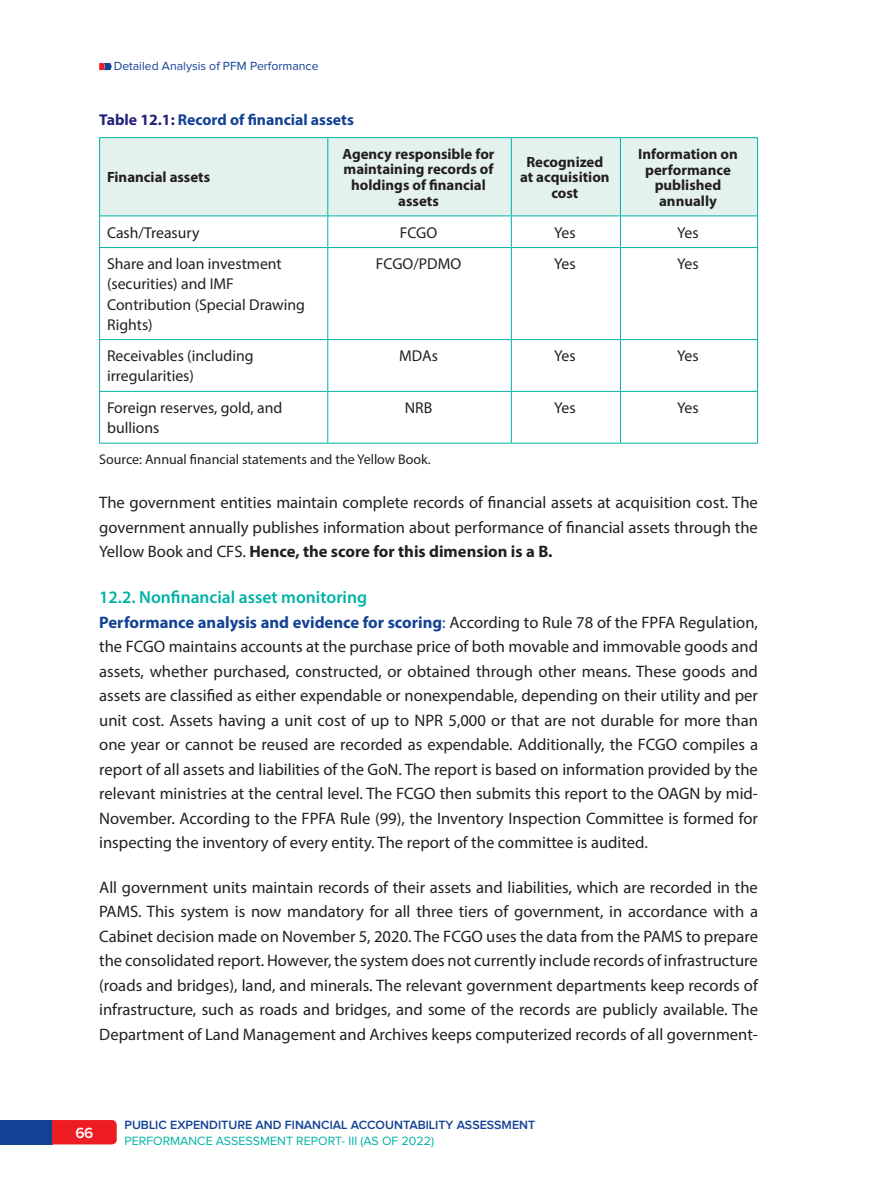
<style>
.page{position:relative;width:882px;height:1197px;background:#fff}
.page>*{position:absolute;margin:0;border:0;box-sizing:border-box;transform-origin:0 0}
.t1{font:600 17.5px "Myriad Pro";color:#00b2a5}
.t2{font:16.62px/24.5px "Myriad Pro";color:#231f20;text-align:justify}
.t3{font:15.75px/20.1px "Myriad Pro";color:#231f20}
.t4{font:700 15.75px "Myriad Pro";color:#134295}
.t5{font:600 15.4px "Proxima Nova";color:#fff}
.t6{font:700 14.88px/15.8px "Myriad Pro";color:#231f20;text-align:center}
.t7{font:14px "Myriad Pro";color:#231f20}
.t8{font:600 12.42px "Proxima Nova";color:#134295}
.t9{font:12.42px "Proxima Nova";color:#00b2a5}
.t10{font:12.25px "Proxima Nova";color:#134295}
.s1{color:#26237b}
.s2{font-weight:700}
.s3{font-weight:700;color:#134295}
.s4{color:#134295}
</style>
<div class="page">
<div style="left:0;top:1120px;width:53px;height:24px;background:#134295"></div>
<div style="left:52px;top:1120px;width:65px;height:24px;background:#ee1d23"></div>
<div style="left:100px;top:138px;width:657px;height:78px;background:#e3f2ec"></div>
<hr style="left:99px;top:137px;width:229px;height:1px;background:#00b2a5">
<hr style="left:99px;top:138px;width:1px;height:78px;background:#00b2a5">
<hr style="left:328px;top:137px;width:183px;height:1px;background:#00b2a5">
<hr style="left:327px;top:138px;width:1px;height:78px;background:#00b2a5">
<hr style="left:511px;top:137px;width:109px;height:1px;background:#00b2a5">
<hr style="left:511px;top:138px;width:1px;height:78px;background:#00b2a5">
<hr style="left:620px;top:137px;width:138px;height:1px;background:#00b2a5">
<hr style="left:620px;top:138px;width:1px;height:78px;background:#00b2a5">
<hr style="left:757px;top:138px;width:1px;height:78px;background:#00b2a5">
<hr style="left:99px;top:216px;width:229px;height:1px;background:#00b2a5">
<hr style="left:99px;top:216px;width:1px;height:31px;background:#00b2a5">
<hr style="left:328px;top:216px;width:183px;height:1px;background:#00b2a5">
<hr style="left:327px;top:216px;width:1px;height:31px;background:#00b2a5">
<hr style="left:511px;top:216px;width:109px;height:1px;background:#00b2a5">
<hr style="left:511px;top:216px;width:1px;height:31px;background:#00b2a5">
<hr style="left:620px;top:216px;width:138px;height:1px;background:#00b2a5">
<hr style="left:620px;top:216px;width:1px;height:31px;background:#00b2a5">
<hr style="left:757px;top:216px;width:1px;height:31px;background:#00b2a5">
<hr style="left:99px;top:247px;width:229px;height:1px;background:#00b2a5">
<hr style="left:99px;top:248px;width:1px;height:91px;background:#00b2a5">
<hr style="left:328px;top:247px;width:183px;height:1px;background:#00b2a5">
<hr style="left:327px;top:248px;width:1px;height:91px;background:#00b2a5">
<hr style="left:511px;top:247px;width:109px;height:1px;background:#00b2a5">
<hr style="left:511px;top:248px;width:1px;height:91px;background:#00b2a5">
<hr style="left:620px;top:247px;width:138px;height:1px;background:#00b2a5">
<hr style="left:620px;top:248px;width:1px;height:91px;background:#00b2a5">
<hr style="left:757px;top:248px;width:1px;height:91px;background:#00b2a5">
<hr style="left:99px;top:339px;width:229px;height:1px;background:#00b2a5">
<hr style="left:99px;top:340px;width:1px;height:51px;background:#00b2a5">
<hr style="left:328px;top:339px;width:183px;height:1px;background:#00b2a5">
<hr style="left:327px;top:340px;width:1px;height:51px;background:#00b2a5">
<hr style="left:511px;top:339px;width:109px;height:1px;background:#00b2a5">
<hr style="left:511px;top:340px;width:1px;height:51px;background:#00b2a5">
<hr style="left:620px;top:339px;width:138px;height:1px;background:#00b2a5">
<hr style="left:620px;top:340px;width:1px;height:51px;background:#00b2a5">
<hr style="left:757px;top:340px;width:1px;height:51px;background:#00b2a5">
<hr style="left:99px;top:391px;width:229px;height:1px;background:#00b2a5">
<hr style="left:99px;top:392px;width:1px;height:51px;background:#00b2a5">
<hr style="left:328px;top:391px;width:183px;height:1px;background:#00b2a5">
<hr style="left:327px;top:392px;width:1px;height:51px;background:#00b2a5">
<hr style="left:511px;top:391px;width:109px;height:1px;background:#00b2a5">
<hr style="left:511px;top:392px;width:1px;height:51px;background:#00b2a5">
<hr style="left:620px;top:391px;width:138px;height:1px;background:#00b2a5">
<hr style="left:620px;top:392px;width:1px;height:51px;background:#00b2a5">
<hr style="left:757px;top:392px;width:1px;height:51px;background:#00b2a5">
<hr style="left:99px;top:443px;width:229px;height:1px;background:#00b2a5">
<hr style="left:328px;top:443px;width:183px;height:1px;background:#00b2a5">
<hr style="left:511px;top:443px;width:109px;height:1px;background:#00b2a5">
<hr style="left:620px;top:443px;width:138px;height:1px;background:#00b2a5">
<svg style="left:99px;top:63px;width:13px;height:7px"></svg>
<p class="t10" style="left:114px;top:60px;width:206px">Detailed Analysis of PFM Performance</p>
<p class="t4" style="left:99px;top:110px;width:256px"><span class="s1">Table 12.1:</span> Record of financial assets</p>
<p class="t6" style="left:107px;top:169px;width:105px">Financial assets</p>
<p class="t6" style="left:342px;top:145px;width:154px">Agency responsible for maintaining records of holdings of financial assets</p>
<p class="t6" style="left:520px;top:153px;width:91px">Recognized at acquisition cost</p>
<p class="t6" style="left:638px;top:145px;width:101px">Information on performance published annually</p>
<p class="t3" style="left:107px;top:222px;width:94px">Cash/Treasury</p>
<p class="t3" style="left:400px;top:222px;width:39px">FCGO</p>
<p class="t3" style="left:554px;top:222px;width:23px">Yes</p>
<p class="t3" style="left:677px;top:222px;width:23px">Yes</p>
<p class="t3" style="left:107px;top:254px;width:199px">Share and loan investment (securities) and IMF<br>Contribution (Special Drawing<br>Rights)</p>
<p class="t3" style="left:376px;top:254px;width:87px">FCGO/PDMO</p>
<p class="t3" style="left:554px;top:254px;width:23px">Yes</p>
<p class="t3" style="left:677px;top:254px;width:23px">Yes</p>
<p class="t3" style="left:107px;top:346px;width:148px">Receivables (including irregularities)</p>
<p class="t3" style="left:399px;top:346px;width:40px">MDAs</p>
<p class="t3" style="left:554px;top:346px;width:23px">Yes</p>
<p class="t3" style="left:677px;top:346px;width:23px">Yes</p>
<p class="t3" style="left:107px;top:398px;width:177px">Foreign reserves, gold, and bullions</p>
<p class="t3" style="left:405px;top:398px;width:29px">NRB</p>
<p class="t3" style="left:554px;top:398px;width:23px">Yes</p>
<p class="t3" style="left:677px;top:398px;width:23px">Yes</p>
<p class="t7" style="left:99px;top:451px;width:333px">Source: Annual financial statements and the Yellow Book.</p>
<p class="t2" style="left:99px;top:490px;width:660px">The government entities maintain complete records of financial assets at acquisition cost. The government annually publishes information about performance of financial assets through the Yellow Book and CFS. <span class="s2">Hence, the score for this dimension is a B.</span></p>
<p class="t1" style="left:99px;top:586px;width:269px">12.2. Nonfinancial asset monitoring</p>
<p class="t2" style="left:99px;top:610px;width:660px"><span class="s3">Performance analysis and evidence for scoring</span><span class="s4">:</span> According to Rule 78 of the FPFA Regulation, the FCGO maintains accounts at the purchase price of both movable and immovable goods and assets, whether purchased, constructed, or obtained through other means. These goods and assets are classified as either expendable or nonexpendable, depending on their utility and per unit cost. Assets having a unit cost of up to NPR 5,000 or that are not durable for more than one year or cannot be reused are recorded as expendable. Additionally, the FCGO compiles a report of all assets and liabilities of the GoN. The report is based on information provided by the relevant ministries at the central level. The FCGO then submits this report to the OAGN by mid-November. According to the FPFA Rule (99), the Inventory Inspection Committee is formed for inspecting the inventory of every entity. The report of the committee is audited.</p>
<p class="t2" style="left:99px;top:875px;width:660px">All government units maintain records of their assets and liabilities, which are recorded in the PAMS. This system is now mandatory for all three tiers of government, in accordance with a Cabinet decision made on November 5, 2020. The FCGO uses the data from the PAMS to prepare the consolidated report. However, the system does not currently include records of infrastructure (roads and bridges), land, and minerals. The relevant government departments keep records of infrastructure, such as roads and bridges, and some of the records are publicly available. The Department of Land Management and Archives keeps computerized records of all government-</p>
<p class="t5" style="left:75px;top:1126px;width:19px">66</p>
<p class="t8" style="left:124px;top:1120px;width:412px">PUBLIC EXPENDITURE AND FINANCIAL ACCOUNTABILITY ASSESSMENT</p>
<p class="t9" style="left:124px;top:1134px;width:311px">PERFORMANCE ASSESSMENT REPORT- III (AS OF 2022)</p>
</div>
